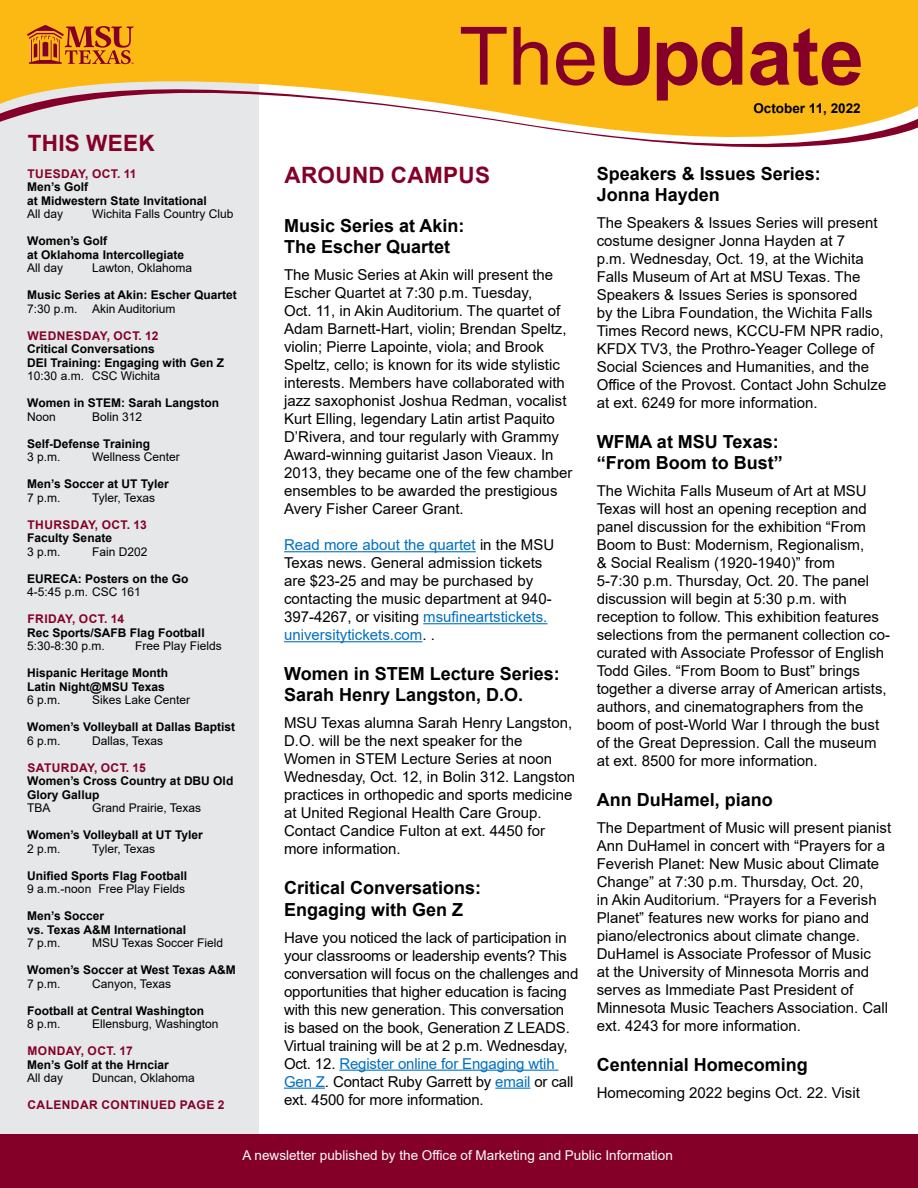
<style>
.page{position:relative;width:918px;height:1188px;background:#fff}
.page>*{position:absolute;margin:0;border:0;box-sizing:border-box;transform-origin:0 0}
.t1{font:700 80.7px "Arial";color:#840029}
.t2{font:700 22.5px "Arial";letter-spacing:.015em;color:#840029}
.t3{font:700 18px/21.6px "Arial";color:#000}
.t4{font:15px/18px "Arial";color:#000}
.t5{font:13.5px "Arial";color:#fff}
.t6{font:700 13.5px "Arial";color:#000}
.t7{font:700 12px/13.5px "Arial";color:#000}
.t8{font:12px "Arial";color:#000}
.t9{font:700 12px "Arial";letter-spacing:.035em;color:#840029}
.s1{font-weight:400}
.s2{color:#0070c0}
</style>
<div class="page">
<div style="left:0;top:73px;width:258px;height:1061px;background:#e6e7e8"></div>
<hr style="left:284px;top:551px;width:192px;height:1px;background:#0070c0">
<hr style="left:423px;top:623px;width:124px;height:1px;background:#0070c0">
<hr style="left:284px;top:641px;width:138px;height:1px;background:#0070c0">
<hr style="left:339px;top:1070px;width:220px;height:1px;background:#0070c0">
<hr style="left:284px;top:1088px;width:41px;height:1px;background:#0070c0">
<hr style="left:495px;top:1088px;width:35px;height:1px;background:#0070c0">
<div style="left:0;top:0;width:918px;height:70px;background:#fdb913"></div>
<svg style="left:0;top:70px;width:918px;height:104px"></svg>
<svg style="left:27px;top:25px;width:107px;height:39px;background:#d1761a"></svg>
<div style="left:0;top:1134px;width:918px;height:54px;background:#840029"></div>
<p class="t2" style="left:28px;top:127px;width:128px">THIS WEEK</p>
<p class="t9" style="left:28px;top:165px;width:110px">TUESDAY, OCT. 11</p>
<p class="t7" style="left:27px;top:180px;width:181px">Men’s Golf<br>at Midwestern State Invitational</p>
<p class="t8" style="left:27px;top:206px;width:38px">All day</p>
<p class="t8" style="left:92px;top:206px;width:143px">Wichita Falls Country Club</p>
<p class="t7" style="left:27px;top:234px;width:158px">Women’s Golf<br>at Oklahoma Intercollegiate</p>
<p class="t8" style="left:27px;top:260px;width:38px">All day</p>
<p class="t8" style="left:92px;top:260px;width:102px">Lawton, Oklahoma</p>
<p class="t7" style="left:27px;top:288px;width:211px">Music Series at Akin: Escher Quartet</p>
<p class="t8" style="left:27px;top:300px;width:150px">7:30 p.m. Akin Auditorium</p>
<p class="t9" style="left:28px;top:327px;width:133px">WEDNESDAY, OCT. 12</p>
<p class="t7" style="left:27px;top:342px;width:198px">Critical Conversations<br>DEI Training: Engaging with Gen Z</p>
<p class="t8" style="left:27px;top:368px;width:134px">10:30 a.m. CSC Wichita</p>
<p class="t7" style="left:27px;top:396px;width:193px">Women in STEM: Sarah Langston</p>
<p class="t8" style="left:27px;top:408px;width:30px">Noon</p>
<p class="t8" style="left:92px;top:408px;width:52px">Bolin 312</p>
<p class="t7" style="left:27px;top:437px;width:124px">Self-Defense Training</p>
<p class="t8" style="left:27px;top:449px;width:35px">3 p.m.</p>
<p class="t8" style="left:92px;top:449px;width:89px">Wellness Center</p>
<p class="t7" style="left:27px;top:477px;width:143px">Men’s Soccer at UT Tyler</p>
<p class="t8" style="left:27px;top:489px;width:35px">7 p.m.</p>
<p class="t8" style="left:92px;top:489px;width:65px">Tyler, Texas</p>
<p class="t9" style="left:28px;top:516px;width:121px">THURSDAY, OCT. 13</p>
<p class="t7" style="left:27px;top:531px;width:86px">Faculty Senate</p>
<p class="t8" style="left:27px;top:543px;width:35px">3 p.m.</p>
<p class="t8" style="left:92px;top:543px;width:57px">Fain D202</p>
<p class="t7" style="left:27px;top:572px;width:163px">EURECA: Posters on the Go</p>
<p class="t8" style="left:27px;top:584px;width:115px">4-5:45 p.m. CSC 161</p>
<p class="t9" style="left:28px;top:611px;width:98px">FRIDAY, OCT. 14</p>
<p class="t7" style="left:27px;top:626px;width:179px">Rec Sports/SAFB Flag Football</p>
<p class="t8" style="left:27px;top:638px;width:79px">5:30-8:30 p.m.</p>
<p class="t8" style="left:135px;top:638px;width:88px">Free Play Fields</p>
<p class="t7" style="left:27px;top:666px;width:142px">Hispanic Heritage Month<br>Latin Night@MSU Texas</p>
<p class="t8" style="left:27px;top:692px;width:35px">6 p.m.</p>
<p class="t8" style="left:92px;top:692px;width:100px">Sikes Lake Center</p>
<p class="t7" style="left:27px;top:720px;width:209px">Women’s Volleyball at Dallas Baptist</p>
<p class="t8" style="left:27px;top:732px;width:35px">6 p.m.</p>
<p class="t8" style="left:92px;top:732px;width:73px">Dallas, Texas</p>
<p class="t9" style="left:28px;top:759px;width:120px">SATURDAY, OCT. 15</p>
<p class="t7" style="left:27px;top:774px;width:208px">Women’s Cross Country at DBU Old<br>Glory Gallup</p>
<p class="t8" style="left:27px;top:800px;width:25px">TBA</p>
<p class="t8" style="left:92px;top:800px;width:111px">Grand Prairie, Texas</p>
<p class="t7" style="left:27px;top:828px;width:177px">Women’s Volleyball at UT Tyler</p>
<p class="t8" style="left:27px;top:840px;width:35px">2 p.m.</p>
<p class="t8" style="left:92px;top:840px;width:65px">Tyler, Texas</p>
<h6 class="t7" style="left:27px;top:869px;width:162px">Unified Sports Flag Football</h6>
<p class="t8" style="left:27px;top:881px;width:159px">9 a.m.-noon Free Play Fields</p>
<p class="t7" style="left:27px;top:909px;width:160px">Men’s Soccer<br>vs. Texas A&amp;M International</p>
<p class="t8" style="left:27px;top:935px;width:35px">7 p.m.</p>
<p class="t8" style="left:92px;top:935px;width:133px">MSU Texas Soccer Field</p>
<p class="t7" style="left:27px;top:963px;width:210px">Women’s Soccer at West Texas A&amp;M</p>
<p class="t8" style="left:27px;top:975px;width:35px">7 p.m.</p>
<p class="t8" style="left:92px;top:975px;width:81px">Canyon, Texas</p>
<p class="t7" style="left:27px;top:1004px;width:178px">Football at Central Washington</p>
<p class="t8" style="left:27px;top:1016px;width:35px">8 p.m.</p>
<p class="t8" style="left:92px;top:1016px;width:128px">Ellensburg, Washington</p>
<p class="t9" style="left:28px;top:1043px;width:107px">MONDAY, OCT. 17</p>
<p class="t7" style="left:27px;top:1058px;width:143px">Men’s Golf at the Hrnciar</p>
<p class="t8" style="left:27px;top:1070px;width:38px">All day</p>
<p class="t8" style="left:92px;top:1070px;width:104px">Duncan, Oklahoma</p>
<p class="t9" style="left:28px;top:1097px;width:199px">CALENDAR CONTINUED PAGE 2</p>
<p class="t1" style="left:459px;top:-1px;width:406px"><span class="s1">The</span>Update</p>
<p class="t6" style="left:753px;top:99px;width:109px">October 11, 2022</p>
<h3 class="t2" style="left:284px;top:159px;width:207px">AROUND CAMPUS</h3>
<h4 class="t3" style="left:284px;top:215px;width:182px">Music Series at Akin:<br>The Escher Quartet</h4>
<p class="t4" style="left:284px;top:266px;width:290px">The Music Series at Akin will present the Escher Quartet at 7:30 p.m. Tuesday,<br>Oct. 11, in Akin Auditorium. The quartet of Adam Barnett-Hart, violin; Brendan Speltz, violin; Pierre Lapointe, viola; and Brook Speltz, cello; is known for its wide stylistic interests. Members have collaborated with jazz saxophonist Joshua Redman, vocalist Kurt Elling, legendary Latin artist Paquito D’Rivera, and tour regularly with Grammy Award-winning guitarist Jason Vieaux. In 2013, they became one of the few chamber ensembles to be awarded the prestigious Avery Fisher Career Grant.</p>
<p class="t4" style="left:284px;top:536px;width:272px"><span class="s2">Read more about the quartet</span> in the MSU Texas news. General admission tickets are $23-25 and may be purchased by contacting the music department at 940- 397-4267, or visiting <span class="s2">msufineartstickets. universitytickets.com</span>. .</p>
<h4 class="t3" style="left:284px;top:663px;width:277px">Women in STEM Lecture Series:<br>Sarah Henry Langston, D.O.</h4>
<p class="t4" style="left:284px;top:714px;width:290px">MSU Texas alumna Sarah Henry Langston,</p>
<p class="t4" style="left:284px;top:732px;width:293px">D.O. will be the next speaker for the Women in STEM Lecture Series at noon Wednesday, Oct. 12, in Bolin 312. Langston practices in orthopedic and sports medicine at United Regional Health Care Group.<br>Contact Candice Fulton at ext. 4450 for more information.</p>
<h4 class="t3" style="left:284px;top:877px;width:199px">Critical Conversations:<br>Engaging with Gen Z</h4>
<p class="t4" style="left:284px;top:928px;width:296px">Have you noticed the lack of participation in your classrooms or leadership events? This conversation will focus on the challenges and opportunities that higher education is facing with this new generation. This conversation is based on the book, Generation Z LEADS.<br>Virtual training will be at 2 p.m. Wednesday, Oct. 12. <span class="s2">Register online for Engaging wtih Gen Z</span>. Contact Ruby Garrett by <span class="s2">email</span> or call ext. 4500 for more information.</p>
<h4 class="t3" style="left:597px;top:163px;width:226px">Speakers &amp; Issues Series:<br>Jonna Hayden</h4>
<p class="t4" style="left:597px;top:214px;width:282px">The Speakers &amp; Issues Series will present costume designer Jonna Hayden at 7</p>
<p class="t4" style="left:597px;top:250px;width:291px">p.m. Wednesday, Oct. 19, at the Wichita Falls Museum of Art at MSU Texas. The Speakers &amp; Issues Series is sponsored<br>by the Libra Foundation, the Wichita Falls Times Record news, KCCU-FM NPR radio, KFDX TV3, the Prothro-Yeager College of Social Sciences and Humanities, and the Office of the Provost. Contact John Schulze at ext. 6249 for more information.</p>
<h4 class="t3" style="left:597px;top:431px;width:187px">WFMA at MSU Texas: “From Boom to Bust”</h4>
<p class="t4" style="left:597px;top:482px;width:295px">The Wichita Falls Museum of Art at MSU Texas will host an opening reception and panel discussion for the exhibition “From Boom to Bust: Modernism, Regionalism,<br>&amp; Social Realism (1920-1940)” from<br>5-7:30 p.m. Thursday, Oct. 20. The panel discussion will begin at 5:30 p.m. with reception to follow. This exhibition features selections from the permanent collection co&shy;curated with Associate Professor of English Todd Giles. “From Boom to Bust” brings together a diverse array of American artists, authors, and cinematographers from the boom of post-World War I through the bust of the Great Depression. Call the museum at ext. 8500 for more information.</p>
<h4 class="t3" style="left:597px;top:789px;width:178px">Ann DuHamel, piano</h4>
<p class="t4" style="left:597px;top:819px;width:296px">The Department of Music will present pianist Ann DuHamel in concert with “Prayers for a Feverish Planet: New Music about Climate Change” at 7:30 p.m. Thursday, Oct. 20,<br>in Akin Auditorium. “Prayers for a Feverish Planet” features new works for piano and piano/electronics about climate change.<br>DuHamel is Associate Professor of Music<br>at the University of Minnesota Morris and serves as Immediate Past President of Minnesota Music Teachers Association. Call ext. 4243 for more information.</p>
<h4 class="t3" style="left:597px;top:1054px;width:213px">Centennial Homecoming</h4>
<p class="t4" style="left:597px;top:1083px;width:265px">Homecoming 2022 begins Oct. 22. Visit</p>
<p class="t5" style="left:243px;top:1146px;width:432px">A newsletter published by the Office of Marketing and Public Information</p>
</div>
